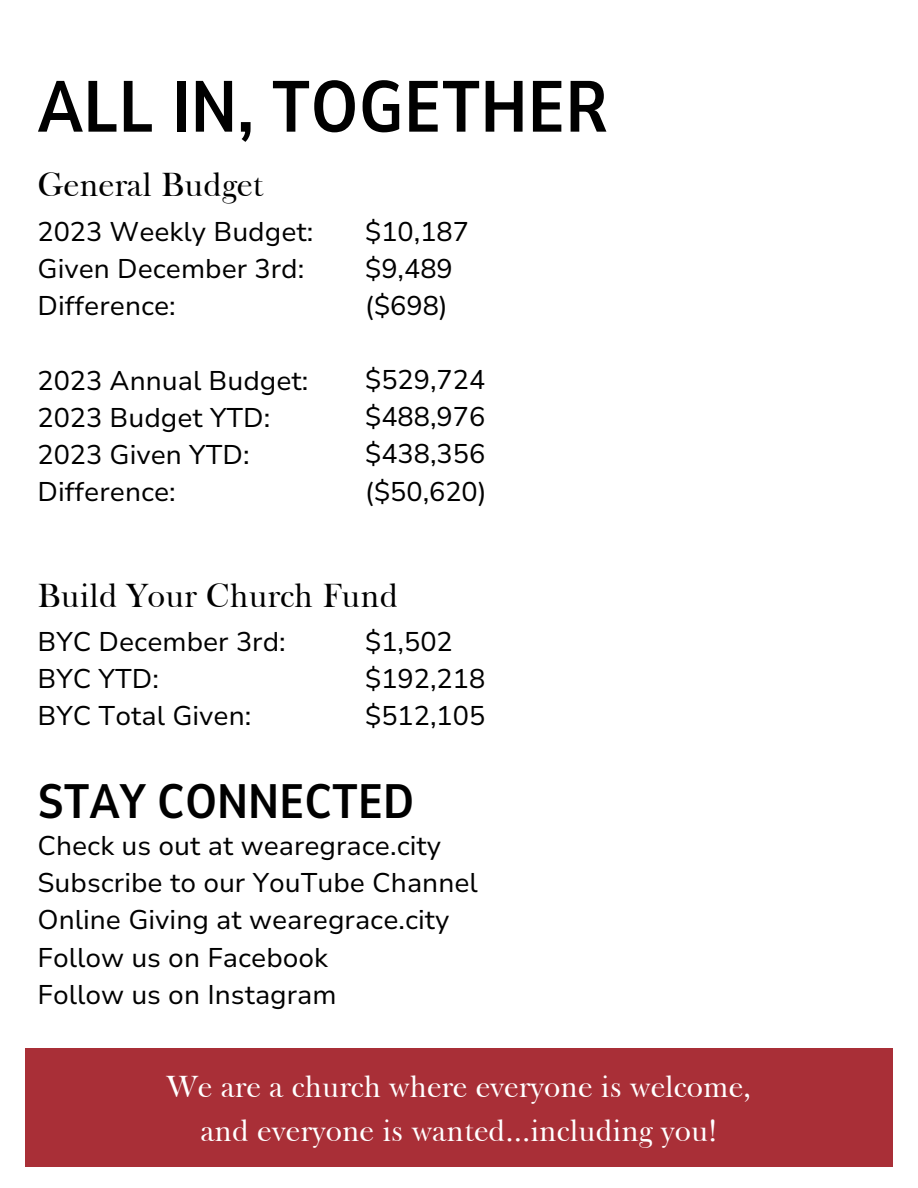
<style>
.page{position:relative;width:918px;height:1188px;background:#fff}
.page>*{position:absolute;margin:0;border:0;box-sizing:border-box;transform-origin:0 0}
.t1{font:700 72px "Nunito Sans 10 pt Condensed";color:#000}
.t2{font:700 48px "Nunito Sans 10 pt Condensed";color:#000}
.t3{font:34.5px "Frys Baskerville BT";color:#000}
.t4{font:31.5px "Frys Baskerville BT";color:#fff}
.t5{font:27px "Nunito Sans 10 pt";color:#000}
</style>
<div class="page">
<div style="left:25px;top:1048px;width:868px;height:119px;background:#a92f37"></div>
<p class="t1" style="left:37px;top:59px;width:572px">ALL IN, TOGETHER</p>
<p class="t3" style="left:38px;top:163px;width:228px">General Budget</p>
<p class="t5" style="left:37px;top:214px;width:277px">2023 Weekly Budget:</p>
<p class="t5" style="left:37px;top:251px;width:268px">Given December 3rd:</p>
<p class="t5" style="left:37px;top:288px;width:140px">Difference:</p>
<p class="t5" style="left:37px;top:362px;width:273px">2023 Annual Budget:</p>
<p class="t5" style="left:37px;top:399px;width:234px">2023 Budget YTD:</p>
<p class="t5" style="left:37px;top:437px;width:214px">2023 Given YTD:</p>
<p class="t5" style="left:37px;top:474px;width:140px">Difference:</p>
<p class="t5" style="left:365px;top:213px;width:105px">$10,187</p>
<p class="t5" style="left:365px;top:251px;width:89px">$9,489</p>
<p class="t5" style="left:365px;top:288px;width:84px">($698)</p>
<p class="t5" style="left:365px;top:362px;width:121px">$529,724</p>
<p class="t5" style="left:365px;top:399px;width:121px">$488,976</p>
<p class="t5" style="left:365px;top:436px;width:121px">$438,356</p>
<p class="t5" style="left:365px;top:473px;width:123px">($50,620)</p>
<p class="t3" style="left:37px;top:574px;width:362px">Build Your Church Fund</p>
<p class="t5" style="left:37px;top:623px;width:250px">BYC December 3rd:</p>
<p class="t5" style="left:37px;top:660px;width:123px">BYC YTD:</p>
<p class="t5" style="left:37px;top:698px;width:215px">BYC Total Given:</p>
<p class="t5" style="left:365px;top:623px;width:89px">$1,502</p>
<p class="t5" style="left:365px;top:660px;width:121px">$192,218</p>
<p class="t5" style="left:365px;top:698px;width:121px">$512,105</p>
<p class="t2" style="left:37px;top:769px;width:378px">STAY CONNECTED</p>
<p class="t5" style="left:37px;top:828px;width:405px">Check us out at wearegrace.city</p>
<p class="t5" style="left:37px;top:865px;width:442px">Subscribe to our YouTube Channel</p>
<p class="t5" style="left:37px;top:902px;width:414px">Online Giving at wearegrace.city</p>
<p class="t5" style="left:37px;top:939px;width:292px">Follow us on Facebook</p>
<p class="t5" style="left:37px;top:976px;width:301px">Follow us on Instagram</p>
<p class="t4" style="left:166px;top:1067px;width:587px">We are a church where everyone is welcome,</p>
<p class="t4" style="left:200px;top:1111px;width:519px">and everyone is wanted...including you!</p>
</div>
